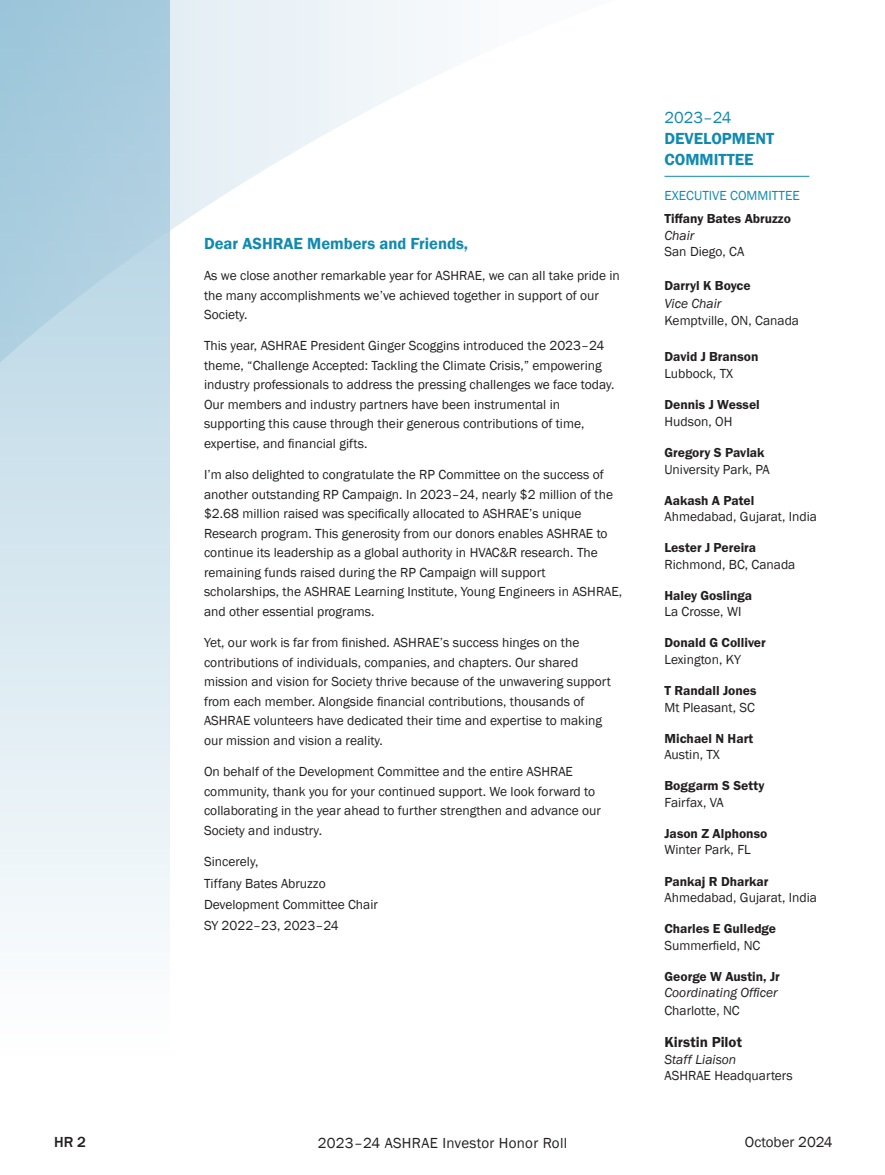
<style>
.page{position:relative;width:885px;height:1175px;background:#fff}
.page>*{position:absolute;margin:0;border:0;box-sizing:border-box;transform-origin:0 0}
.Region_BOLD2{font:600 16.5px "Franklin Gothic";color:#118ab0}
.Body{font:600 16.5px "Franklin Gothic";color:#118ab0}
.Body-2{font:16.5px "Franklin Gothic";color:#118ab0}
.t1{font:15px "Franklin Gothic";letter-spacing:.02em;color:#231f20}
.bold__125_before{font:15px "Franklin Gothic URW Dem";color:#231f20}
.t2{font:15px "Franklin Gothic";color:#231f20}
.t3{font:500 15px "Franklin Gothic";color:#231f20}
.Region_BOLD2-2{font:13.5px/19.5px "Franklin Gothic";color:#231f20}
.bold__125_before-2{font:13.5px "Franklin Gothic URW Dem";color:#231f20}
.Body-3{font:13.5px "Franklin Gothic";color:#231f20}
.Region_BOLD2-3{font:italic 13.5px "Franklin Gothic";color:#231f20}
.Region_BOLD2-4{font:13.5px "Franklin Gothic URW Dem";color:#231f20}
.Body-4{font:13.5px "Franklin Gothic URW Dem";color:#231f20}
.Body-5{font:13.5px "Franklin Gothic";color:#118ab0}
.Body-6{font:italic 13.5px "Franklin Gothic";color:#231f20}
</style>
<div class="page">
<svg style="left:0;top:445px;width:169px;height:491px;background:#e0ecf3"></svg>
<svg style="left:0;top:0;width:810px;height:445px"></svg>
<p class="Region_BOLD2" style="left:204px;top:233px;width:265px">Dear ASHRAE Members and Friends,</p>
<p class="Region_BOLD2-2" style="left:204px;top:266px;width:417px">As we close another remarkable year for ASHRAE, we can all take pride in the many accomplishments we’ve achieved together in support of our<br>Society.</p>
<p class="Region_BOLD2-2" style="left:204px;top:336px;width:412px">This year, ASHRAE President Ginger Scoggins introduced the 2023–24 theme, “Challenge Accepted: Tackling the Climate Crisis,” empowering industry professionals to address the pressing challenges we face today.<br>Our members and industry partners have been instrumental in supporting this cause through their generous contributions of time, expertise, and financial gifts.</p>
<p class="Region_BOLD2-2" style="left:204px;top:465px;width:419px">I’m also delighted to congratulate the RP Committee on the success of another outstanding RP Campaign. In 2023–24, nearly $2 million of the $2.68 million raised was specifically allocated to ASHRAE’s unique Research program. This generosity from our donors enables ASHRAE to continue its leadership as a global authority in HVAC&amp;R research. The remaining funds raised during the RP Campaign will support scholarships, the ASHRAE Learning Institute, Young Engineers in ASHRAE, and other essential programs.</p>
<p class="Region_BOLD2-2" style="left:204px;top:633px;width:408px">Yet, our work is far from finished. ASHRAE’s success hinges on the contributions of individuals, companies, and chapters. Our shared mission and vision for Society thrive because of the unwavering support from each member. Alongside financial contributions, thousands of ASHRAE volunteers have dedicated their time and expertise to making our mission and vision a reality.</p>
<p class="Region_BOLD2-2" style="left:204px;top:762px;width:398px">On behalf of the Development Committee and the entire ASHRAE community, thank you for your continued support. We look forward to collaborating in the year ahead to further strengthen and advance our Society and industry.</p>
<p class="Region_BOLD2-2" style="left:204px;top:852px;width:56px">Sincerely,</p>
<p class="Region_BOLD2-2" style="left:204px;top:874px;width:123px">Tiffany Bates Abruzzo</p>
<p class="Region_BOLD2-2" style="left:204px;top:895px;width:175px">Development Committee Chair</p>
<p class="Region_BOLD2-2" style="left:204px;top:915px;width:136px">SY 2022–23, 2023–24</p>
<p class="Body-2" style="left:664px;top:107px;width:68px">2023–24</p>
<p class="Body" style="left:664px;top:128px;width:111px">DEVELOPMENT</p>
<p class="Body" style="left:664px;top:149px;width:91px">COMMITTEE</p>
<p class="Body-5" style="left:664px;top:187px;width:137px">EXECUTIVE COMMITTEE</p>
<p class="Body-4" style="left:664px;top:210px;width:128px">Tiffany Bates Abruzzo</p>
<p class="Body-6" style="left:664px;top:227px;width:32px">Chair</p>
<p class="Body-3" style="left:664px;top:243px;width:81px">San Diego, CA</p>
<p class="Region_BOLD2-4" style="left:664px;top:277px;width:88px">Darryl K Boyce</p>
<p class="Region_BOLD2-3" style="left:664px;top:295px;width:59px">Vice Chair</p>
<p class="Region_BOLD2-2" style="left:664px;top:311px;width:136px">Kemptville, ON, Canada</p>
<p class="Region_BOLD2-4" style="left:664px;top:348px;width:95px">David J Branson</p>
<p class="Region_BOLD2-2" style="left:664px;top:364px;width:70px">Lubbock, TX</p>
<p class="bold__125_before-2" style="left:664px;top:396px;width:97px">Dennis J Wessel</p>
<p class="Region_BOLD2-2" style="left:664px;top:412px;width:69px">Hudson, OH</p>
<p class="bold__125_before-2" style="left:664px;top:444px;width:102px">Gregory S Pavlak</p>
<p class="Region_BOLD2-2" style="left:664px;top:459px;width:107px">University Park, PA</p>
<p class="bold__125_before-2" style="left:664px;top:492px;width:91px">Aakash A Patel</p>
<p class="Region_BOLD2-2" style="left:664px;top:507px;width:154px">Ahmedabad, Gujarat, India</p>
<p class="bold__125_before-2" style="left:664px;top:539px;width:93px">Lester J Pereira</p>
<p class="Region_BOLD2-2" style="left:664px;top:555px;width:132px">Richmond, BC, Canada</p>
<p class="bold__125_before-2" style="left:664px;top:587px;width:89px">Haley Goslinga</p>
<p class="Region_BOLD2-2" style="left:664px;top:602px;width:78px">La Crosse, WI</p>
<p class="bold__125_before-2" style="left:664px;top:634px;width:103px">Donald G Colliver</p>
<p class="Region_BOLD2-2" style="left:664px;top:650px;width:78px">Lexington, KY</p>
<p class="bold__125_before-2" style="left:664px;top:682px;width:94px">T Randall Jones</p>
<p class="Region_BOLD2-2" style="left:664px;top:697px;width:92px">Mt Pleasant, SC</p>
<p class="bold__125_before-2" style="left:664px;top:730px;width:90px">Michael N Hart</p>
<p class="Region_BOLD2-2" style="left:664px;top:745px;width:57px">Austin, TX</p>
<p class="bold__125_before-2" style="left:664px;top:777px;width:101px">Boggarm S Setty</p>
<p class="Region_BOLD2-2" style="left:664px;top:793px;width:61px">Fairfax, VA</p>
<p class="bold__125_before-2" style="left:664px;top:825px;width:104px">Jason Z Alphonso</p>
<p class="Region_BOLD2-2" style="left:664px;top:840px;width:88px">Winter Park, FL</p>
<p class="bold__125_before-2" style="left:664px;top:872px;width:105px">Pankaj R Dharkar</p>
<p class="Region_BOLD2-2" style="left:664px;top:888px;width:154px">Ahmedabad, Gujarat, India</p>
<p class="bold__125_before-2" style="left:664px;top:920px;width:113px">Charles E Gulledge</p>
<p class="Region_BOLD2-2" style="left:664px;top:935px;width:97px">Summerfield, NC</p>
<p class="bold__125_before-2" style="left:664px;top:968px;width:117px">George W Austin, Jr</p>
<p class="Region_BOLD2-3" style="left:664px;top:984px;width:115px">Coordinating Officer</p>
<p class="Region_BOLD2-2" style="left:664px;top:1000px;width:77px">Charlotte, NC</p>
<p class="bold__125_before" style="left:664px;top:1033px;width:79px">Kirstin Pilot</p>
<p class="Body-6" style="left:664px;top:1051px;width:73px">Staff Liaison</p>
<p class="Body-3" style="left:664px;top:1067px;width:130px">ASHRAE Headquarters</p>
<p class="t3" style="left:54px;top:1132px;width:33px">HR 2</p>
<p class="t1" style="left:317px;top:1133px;width:251px">2023–24 ASHRAE Investor Honor Roll</p>
<p class="t2" style="left:744px;top:1132px;width:89px">October 2024</p>
</div>
